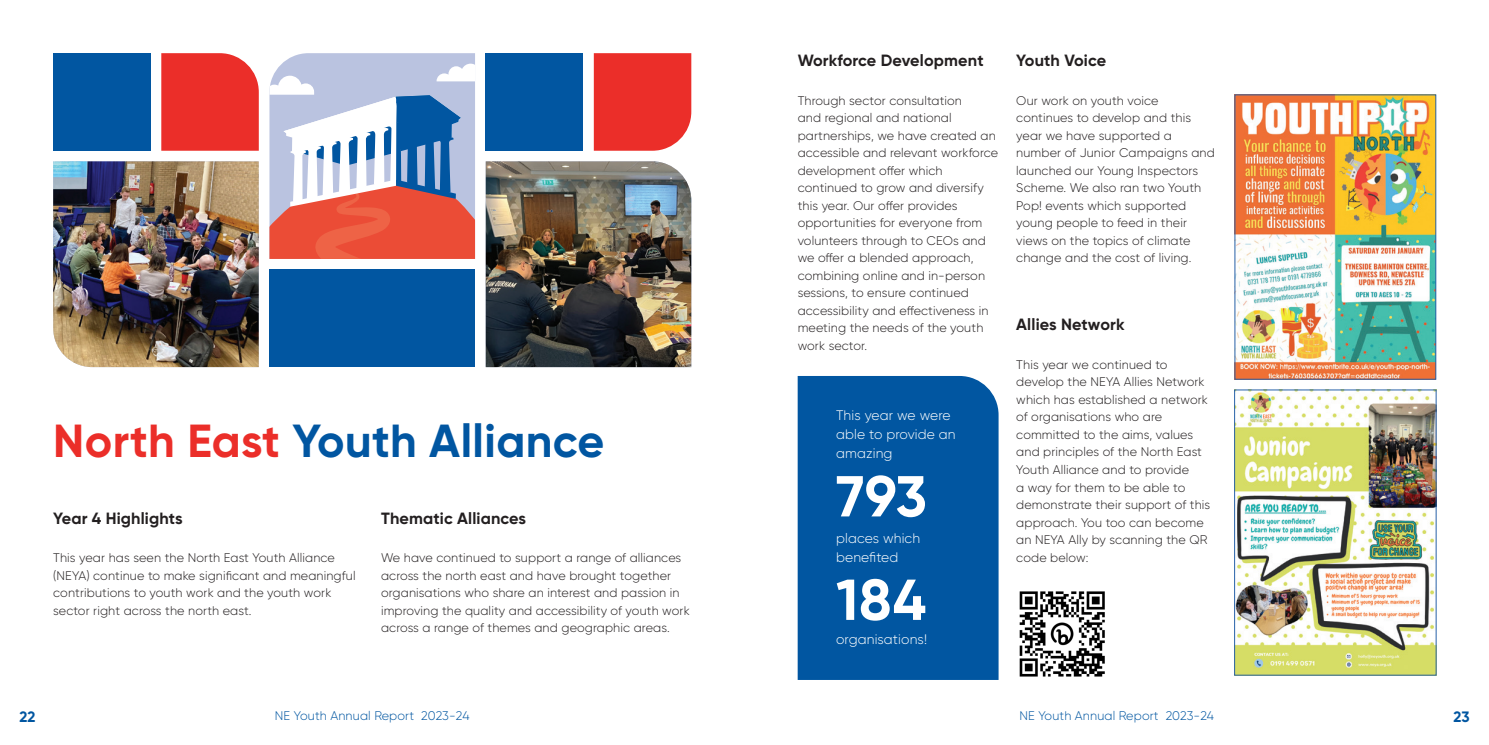
<style>
.page{position:relative;width:1489px;height:745px;background:#fff}
.page>*{position:absolute;margin:0;border:0;box-sizing:border-box;transform-origin:0 0}
.t1{font:700 57.5px "Gilroy";letter-spacing:.01em;color:#fff}
.t2{font:700 46.25px "Gilroy";letter-spacing:.01em;color:#0156a1}
.Body{font:700 16.25px "Gilroy";letter-spacing:.01em;color:#231f20}
.t3{font:700 15px "Gilroy";color:#0156a1}
.Number_Text{font:300 13.75px/18.8px "Gilroy";letter-spacing:.01em;color:#fff}
.Body-2{font:300 12.5px/17.5px "Gilroy";letter-spacing:.01em;color:#231f20}
.t4{font:300 12.5px "Gilroy";letter-spacing:.01em;color:#0156a1}
.s1{color:#eb2e29}
</style>
<div class="page">
<img style="left:1236px;top:96px;width:197px;height:281px">
<img style="left:53px;top:161px;width:206px;height:206px">
<svg style="left:269px;top:53px;width:206px;height:206px"></svg>
<img style="left:485px;top:161px;width:206px;height:206px">
<div style="left:594px;top:53px;width:97px;height:98px;background:#eb2e29"></div>
<svg style="left:161px;top:53px;width:98px;height:98px"></svg>
<div style="left:269px;top:269px;width:206px;height:98px;background:#0156a1"></div>
<div style="left:485px;top:53px;width:98px;height:98px;background:#0156a1"></div>
<div style="left:53px;top:53px;width:98px;height:98px;background:#0156a1"></div>
<div style="left:797px;top:376px;width:201px;height:303px;background:#0156a1"></div>
<img style="left:1019px;top:591px;width:86px;height:86px">
<img style="left:1236px;top:391px;width:198px;height:282px">
<div style="left:1234px;top:389px;width:202px;height:286px;border:1px solid #2761a8"></div>
<p class="Body" style="left:797px;top:50px;width:187px">Workforce Development</p>
<p class="Body" style="left:1016px;top:50px;width:91px">Youth Voice</p>
<p class="Body-2" style="left:797px;top:91px;width:202px">Through sector consultation<br>and regional and national partnerships, we have created an accessible and relevant workforce development offer which continued to grow and diversify this year. Our offer provides opportunities for everyone from volunteers through to CEOs and we offer a blended approach, combining online and in-person sessions, to ensure continued accessibility and effectiveness in meeting the needs of the youth work sector.</p>
<p class="Body-2" style="left:1016px;top:91px;width:200px">Our work on youth voice continues to develop and this year we have supported a number of Junior Campaigns and launched our Young Inspectors<br>Scheme. We also ran two Youth<br>Pop! events which supported young people to feed in their views on the topics of climate change and the cost of living.</p>
<p class="Body-2" style="left:1016px;top:355px;width:195px">This year we continued to develop the NEYA Allies Network which has established a network of organisations who are committed to the aims, values and principles of the North East<br>Youth Alliance and to provide<br>a way for them to be able to demonstrate their support of this approach. You too can become an NEYA Ally by scanning the QR</p>
<p class="Body" style="left:1016px;top:314px;width:110px">Allies Network</p>
<p class="Number_Text" style="left:836px;top:406px;width:121px">This year we were able to provide an amazing</p>
<p class="t1" style="left:836px;top:460px;width:92px">793</p>
<p class="t2" style="left:53px;top:412px;width:553px"><span class="s1">North East</span> Youth Alliance</p>
<p class="Body" style="left:53px;top:507px;width:131px">Year 4 Highlights</p>
<p class="Body" style="left:381px;top:507px;width:146px">Thematic Alliances</p>
<p class="Number_Text" style="left:836px;top:528px;width:86px">places which benefited</p>
<p class="Body-2" style="left:381px;top:548px;width:302px">We have continued to support a range of alliances</p>
<p class="Body-2" style="left:1016px;top:548px;width:74px">code below:</p>
<p class="Body-2" style="left:381px;top:566px;width:310px">across the north east and have brought together organisations who share an interest and passion in improving the quality and accessibility of youth work across a range of themes and geographic areas.</p>
<p class="Body-2" style="left:53px;top:548px;width:304px">This year has seen the North East Youth Alliance (NEYA) continue to make significant and meaningful contributions to youth work and the youth work sector right across the north east.</p>
<p class="t1" style="left:836px;top:563px;width:91px">184</p>
<p class="Number_Text" style="left:836px;top:629px;width:92px">organisations!</p>
<p class="t3" style="left:19px;top:706px;width:18px">22</p>
<p class="t4" style="left:275px;top:707px;width:196px">NE Youth Annual Report 2023-24</p>
<p class="t4" style="left:1019px;top:707px;width:196px">NE Youth Annual Report 2023-24</p>
<p class="t3" style="left:1453px;top:706px;width:18px">23</p>
</div>
